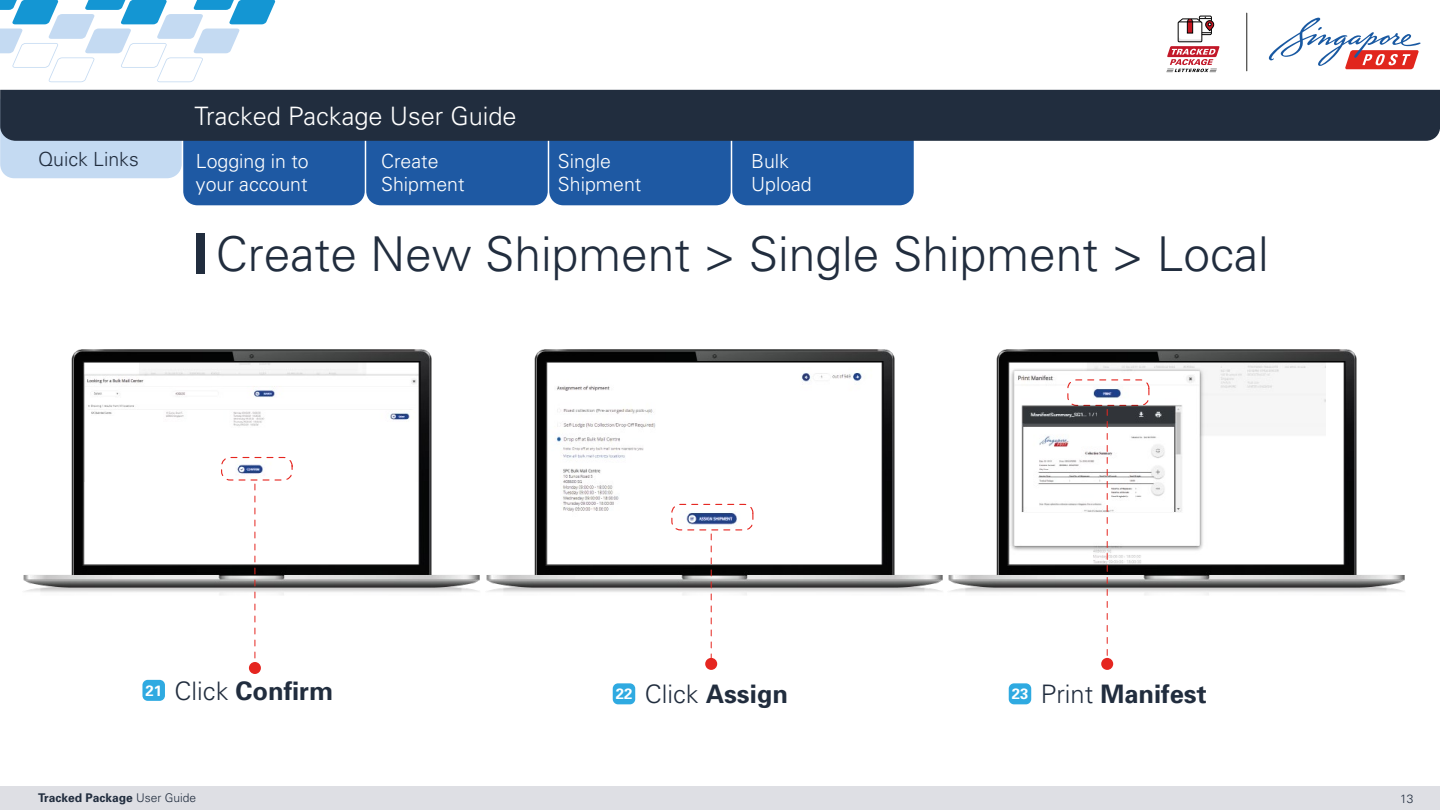
<style>
.page{position:relative;width:1440px;height:810px;background:#fff}
.page>*{position:absolute;margin:0;border:0;box-sizing:border-box;transform-origin:0 0}
.t1{font:300 48px "Univers";color:#212d3e}
.t2{font:700 25.5px "Univers";color:#212d3e}
.t3{font:300 25.35px "Univers";color:#fff}
.t4{font:300 19.5px/23.4px "Univers";color:#fff}
.t5{font:300 19.5px "Univers";color:#212d3e}
.t6{font:700 12px "Univers";color:#212d3e}
.t7{font:300 12px "Univers";color:#212d3e}
.s1{font-weight:300}
</style>
<div class="page">
<img style="left:23px;top:349px;width:457px;height:246px">
<img style="left:486px;top:349px;width:457px;height:246px">
<img style="left:948px;top:349px;width:457px;height:246px">
<div style="left:196px;top:233px;width:9px;height:41px;background:#212d3e"></div>
<div style="left:142px;top:680px;width:23px;height:21px;background:#2faae1;border-radius:5px"></div>
<div style="left:613px;top:683px;width:22px;height:21px;background:#2faae1;border-radius:5px"></div>
<div style="left:221px;top:457px;width:72px;height:24px;border:1px dashed #e52620;border-radius:9px"></div>
<svg style="left:255px;top:484px;width:1px;height:175px"></svg>
<div style="left:249px;top:662px;width:12px;height:12px;background:#e52620;border-radius:50%"></div>
<div style="left:671px;top:504px;width:82px;height:26px;border:1px dashed #e52620;border-radius:9px"></div>
<svg style="left:711px;top:534px;width:1px;height:124px"></svg>
<div style="left:705px;top:658px;width:12px;height:12px;background:#e52620;border-radius:50%"></div>
<div style="left:1009px;top:683px;width:22px;height:21px;background:#2faae1;border-radius:5px"></div>
<div style="left:1067px;top:379px;width:82px;height:27px;border:1px dashed #e52620;border-radius:9px"></div>
<svg style="left:1107px;top:409px;width:1px;height:249px"></svg>
<div style="left:1101px;top:658px;width:12px;height:12px;background:#e52620;border-radius:50%"></div>
<svg style="left:0;top:0;width:276px;height:82px"></svg>
<svg style="left:0;top:141px;width:914px;height:64px;background:#4677b4"></svg>
<div style="left:0;top:90px;width:1440px;height:51px;background:#212d3e"></div>
<div style="left:0;top:787px;width:1440px;height:23px;background:#dedfe4"></div>
<svg style="left:1269px;top:18px;width:152px;height:51px"></svg>
<hr style="left:1246px;top:13px;width:1px;height:58px;background:#1e1e1c">
<div style="left:1199px;top:16px;width:13px;height:19px;border:1px solid #010101"></div>
<svg style="left:1166px;top:17px;width:54px;height:56px"></svg>
<p class="t5" style="left:38px;top:148px;width:102px">Quick Links</p>
<p class="t3" style="left:194px;top:101px;width:324px">Tracked Package User Guide</p>
<p class="t4" style="left:196px;top:149px;width:114px">Logging in to your account</p>
<p class="t4" style="left:381px;top:149px;width:85px">Create<br>Shipment</p>
<p class="t4" style="left:558px;top:149px;width:85px">Single<br>Shipment</p>
<p class="t4" style="left:751px;top:149px;width:62px">Bulk<br>Upload</p>
<h1 class="t1" style="left:216px;top:225px;width:1054px">Create New Shipment &gt; Single Shipment &gt; Local</h1>
<h2 class="t2" style="left:145px;top:675px;width:189px"><sup>21</sup> <span class="s1">Click</span> Confirm</h2>
<h2 class="t2" style="left:616px;top:679px;width:174px"><sup>22</sup> <span class="s1">Click</span> Assign</h2>
<h2 class="t2" style="left:1012px;top:679px;width:196px"><sup>23</sup> <span class="s1">Print</span> Manifest</h2>
<p class="t6" style="left:38px;top:790px;width:160px">Tracked Package <span class="s1">User Guide</span></p>
<p class="t7" style="left:1400px;top:791px;width:15px">13</p>
</div>
